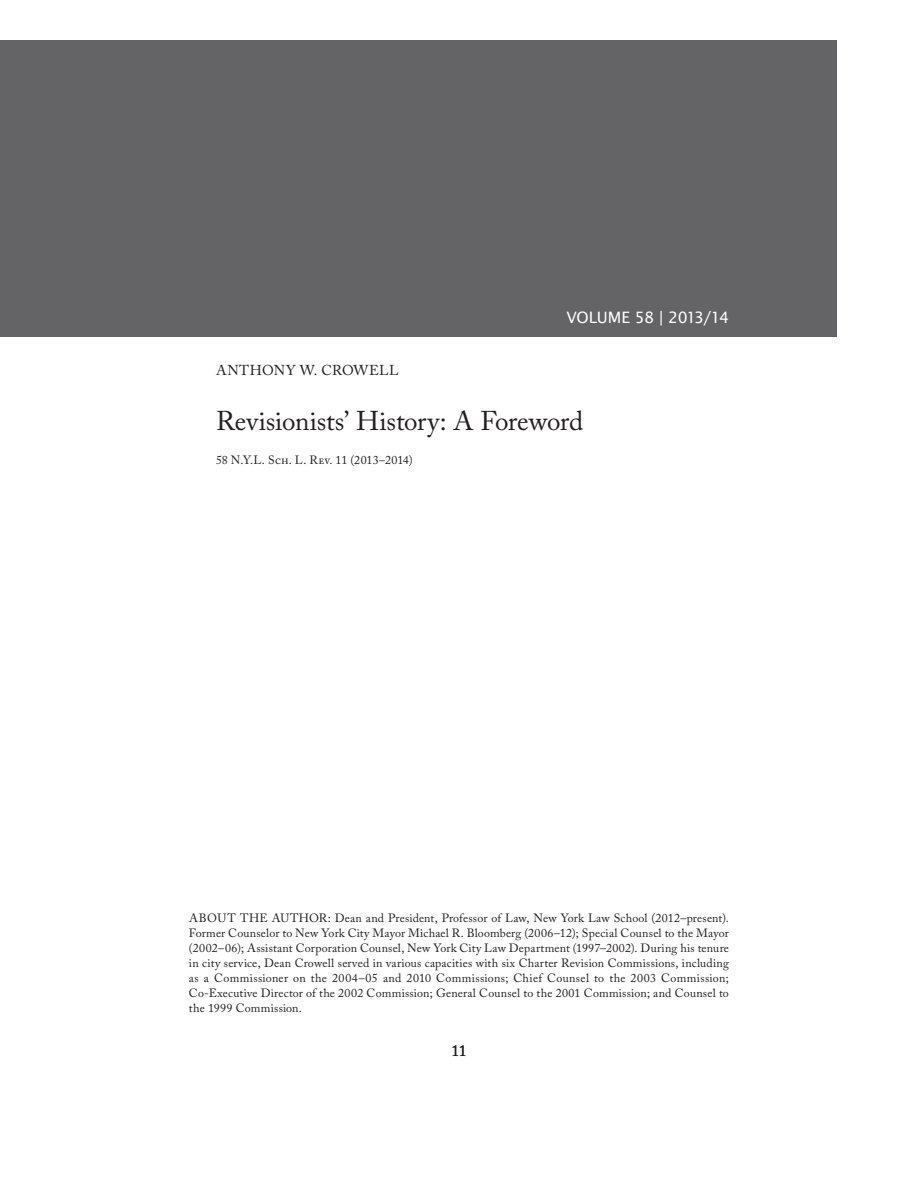
<style>
.page{position:relative;width:918px;height:1188px;background:#fff}
.page>*{position:absolute;margin:0;border:0;box-sizing:border-box;transform-origin:0 0}
.t1{font:27px "Adobe Caslon Pro";color:#231f20}
.t2{font:15.75px "Lucida Sans";letter-spacing:-.025em;color:#fff}
.t3{font:15.75px "Adobe Caslon Pro";color:#231f20}
.t4{font:14.25px "Adobe Caslon Pro";letter-spacing:.175em;color:#231f20}
.t5{font:12px/15px "Adobe Caslon Pro";letter-spacing:.02em;color:#231f20;text-align:justify}
</style>
<div class="page">
<div style="left:0;top:40px;width:108px;height:298px;background:#646467"></div>
<div style="left:81px;top:40px;width:756px;height:298px;background:#646467"></div>
<h2 class="t2" style="left:566px;top:308px;width:164px">VOLUME 58 | 2013/14</h2>
<p class="t4" style="left:216px;top:362px;width:139px">Anthony W. Crowell</p>
<h1 class="t1" style="left:216px;top:405px;width:369px">Revisionists’ History: A Foreword</h1>
<p class="t5" style="left:216px;top:453px;width:198px">58 N.Y.L. Sch. L. Rev. 11 (2013–2014)</p>
<p class="t5" style="left:189px;top:910px;width:542px">ABOUT TH E AUTHOR: Dean and President, Professor of Law, New York Law School (2012–present).<br>Former Counselor to New York City Mayor Michael R. Bloomberg (2006–12); Special Counsel to the Mayor (2002–06); Assistant Corporation Counsel, New York City Law Department (1997–2002). During his tenure in city service, Dean Crowell served in various capacities with six Charter Revision Commissions, including as a Commissioner on the 2004–05 and 2010 Commissions; Chief Counsel to the 2003 Commission; Co-Executive Director of the 2002 Commission; General Counsel to the 2001 Commission; and Counsel to the 1999 Commission.</p>
<h2 class="t3" style="left:451px;top:1041px;width:17px">11</h2>
</div>
